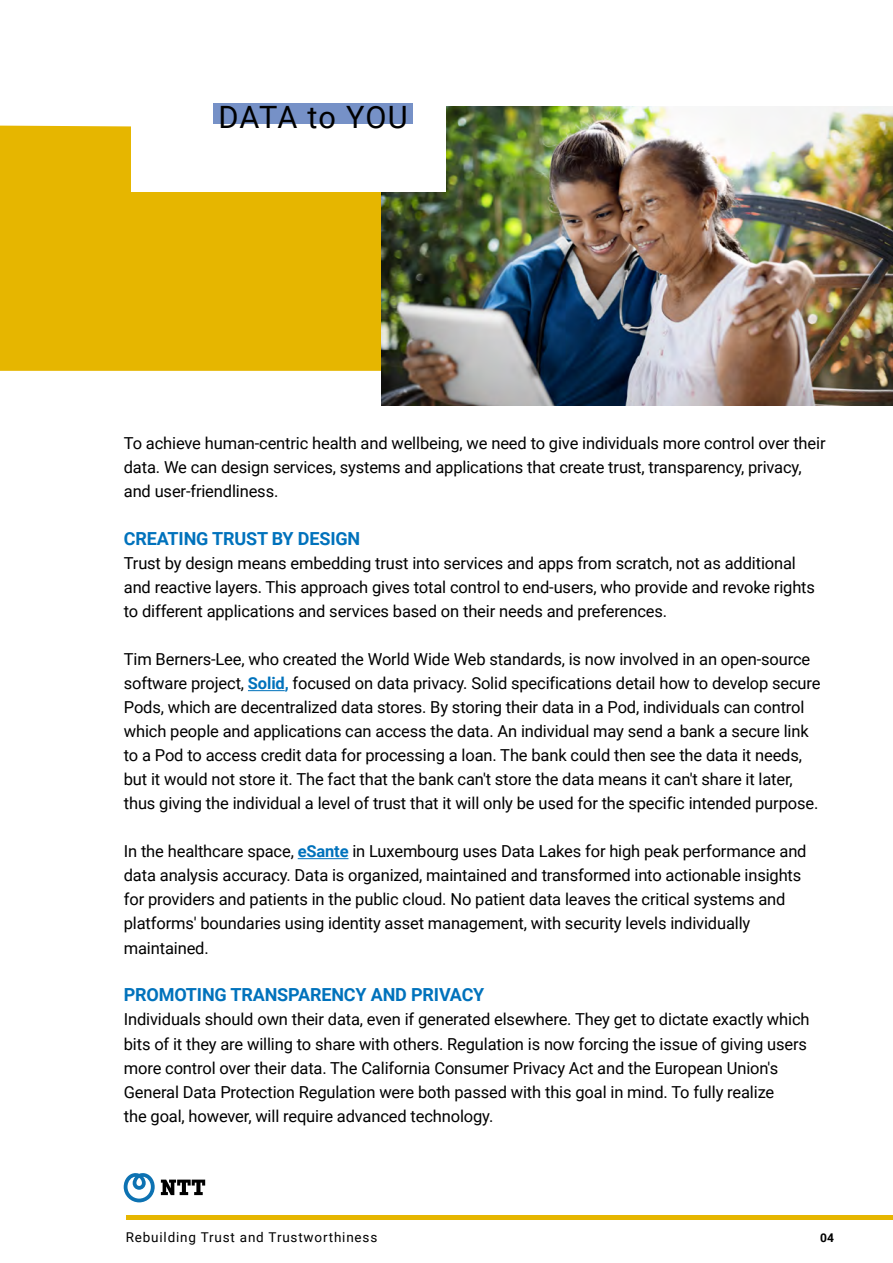
<style>
.page{position:relative;width:893px;height:1263px;background:#fff}
.page>*{position:absolute;margin:0;border:0;box-sizing:border-box;transform-origin:0 0}
.t1{font:30.75px "Roboto";letter-spacing:.03em;color:#000}
.t2{font:700 18px "Roboto";letter-spacing:-.01em;color:#0072bc}
.t3{font:16.5px/24px "Roboto";letter-spacing:-.01em;color:#000}
.t4{font:13.5px "Roboto";letter-spacing:.06em;color:#000}
.t5{font:700 12px "Roboto";color:#000}
.s1{font-weight:700;color:#0072bc}
</style>
<div class="page">
<div style="left:0;top:126px;width:381px;height:245px;background:#e6b600"></div>
<img style="left:381px;top:106px;width:512px;height:300px">
<div style="left:131px;top:88px;width:314px;height:103px;background:#fff"></div>
<div style="left:213px;top:103px;width:200px;height:20px;background:#7691c7"></div>
<hr style="left:248px;top:690px;width:37px;height:1px;background:#0072bc">
<hr style="left:298px;top:858px;width:50px;height:1px;background:#0072bc">
<svg style="left:124px;top:1173px;width:31px;height:29px"></svg>
<svg style="left:161px;top:1179px;width:44px;height:16px"></svg>
<hr style="left:126px;top:1215px;width:767px;height:4px;background:#e6b600">
<h2 class="t1" style="left:219px;top:96px;width:191px">DATA to YOU</h2>
<p class="t3" style="left:124px;top:431px;width:703px">To achieve human-centric health and wellbeing, we need to give individuals more control over their data. We can design services, systems and applications that create trust, transparency, privacy, and user-friendliness.</p>
<h3 class="t2" style="left:124px;top:526px;width:238px">CREATING TRUST BY DESIGN</h3>
<p class="t3" style="left:124px;top:551px;width:693px">Trust by design means embedding trust into services and apps from scratch, not as additional and reactive layers. This approach gives total control to end-users, who provide and revoke rights to different applications and services based on their needs and preferences.</p>
<p class="t3" style="left:124px;top:647px;width:698px">Tim Berners-Lee, who created the World Wide Web standards, is now involved in an open-source software project, <span class="s1">Solid,</span> focused on data privacy. Solid specifications detail how to develop secure Pods, which are decentralized data stores. By storing their data in a Pod, individuals can control which people and applications can access the data. An individual may send a bank a secure link to a Pod to access credit data for processing a loan. The bank could then see the data it needs, but it would not store it. The fact that the bank can't store the data means it can't share it later, thus giving the individual a level of trust that it will only be used for the specific intended purpose.</p>
<p class="t3" style="left:124px;top:839px;width:684px">In the healthcare space, <span class="s1">eSante</span> in Luxembourg uses Data Lakes for high peak performance and data analysis accuracy. Data is organized, maintained and transformed into actionable insights for providers and patients in the public cloud. No patient data leaves the critical systems and platforms' boundaries using identity asset management, with security levels individually maintained.</p>
<h3 class="t2" style="left:124px;top:982px;width:362px">PROMOTING TRANSPARENCY AND PRIVACY</h3>
<p class="t3" style="left:124px;top:1007px;width:687px">Individuals should own their data, even if generated elsewhere. They get to dictate exactly which bits of it they are willing to share with others. Regulation is now forcing the issue of giving users more control over their data. The California Consumer Privacy Act and the European Union's General Data Protection Regulation were both passed with this goal in mind. To fully realize<br>the goal, however, will require advanced technology.</p>
<p class="t4" style="left:126px;top:1228px;width:253px">Rebuilding Trust and Trustworthiness</p>
<p class="t5" style="left:820px;top:1229px;width:15px">04</p>
</div>
